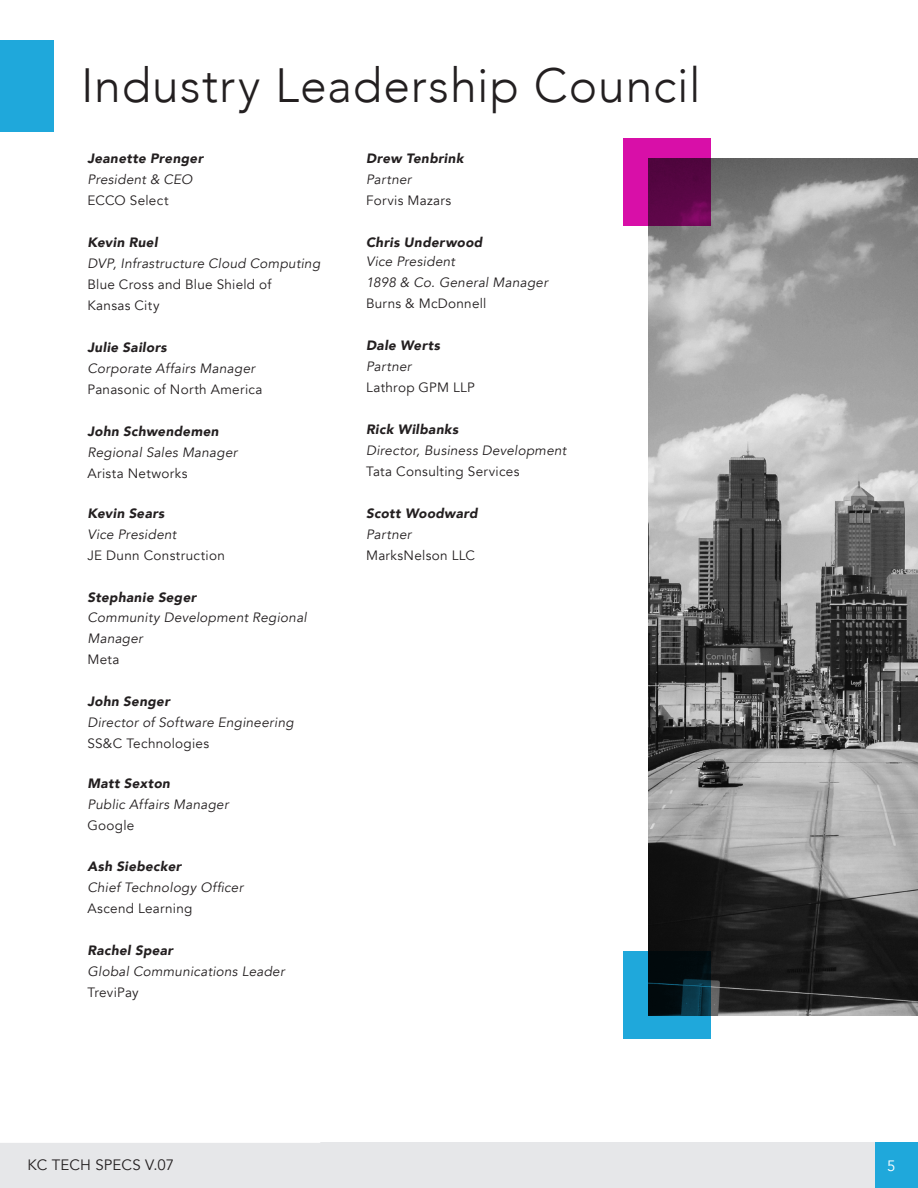
<style>
.page{position:relative;width:918px;height:1188px;background:#fff}
.page>*{position:absolute;margin:0;border:0;box-sizing:border-box;transform-origin:0 0}
.Headlines{font:300 48px "Avenir";letter-spacing:.02em;color:#231f20}
.t1{font:15px "Avenir";letter-spacing:.005em;color:#231f20}
.t2{font:15px "Avenir";color:#fff}
.Body_Copy{font:italic 13.5px/21px "Avenir";letter-spacing:.02em;color:#231f20}
.Body_Copy-2{font:13.5px "Avenir";letter-spacing:.02em;color:#231f20}
.Body_Copy-3{font:italic 900 13.5px/21px "Avenir";letter-spacing:.025em;color:#231f20}
.s1{font-weight:400}
</style>
<div class="page">
<div style="left:0;top:1142px;width:918px;height:46px;background:#e6e7e9"></div>
<div style="left:875px;top:1142px;width:43px;height:46px;background:#1fa8db"></div>
<div style="left:0;top:40px;width:54px;height:92px;background:#1fa8db"></div>
<hr style="left:0;top:1141px;width:320px;height:2px;background:#fff">
<img style="left:648px;top:159px;width:270px;height:857px">
<svg style="left:624px;top:951px;width:87px;height:87px;background:#105975"></svg>
<svg style="left:624px;top:138px;width:87px;height:87px;background:#920971"></svg>
<p class="Headlines" style="left:81px;top:57px;width:621px">Industry Leadership Council</p>
<p class="Body_Copy-3" style="left:87px;top:147px;width:117px">Jeanette Prenger</p>
<p class="Body_Copy" style="left:87px;top:169px;width:107px">President &amp; CEO</p>
<p class="Body_Copy-2" style="left:87px;top:192px;width:83px">ECCO Select</p>
<p class="Body_Copy-3" style="left:87px;top:231px;width:72px">Kevin Ruel</p>
<p class="Body_Copy" style="left:87px;top:253px;width:234px">DVP, Infrastructure Cloud Computing</p>
<p class="Body_Copy-2" style="left:87px;top:276px;width:185px">Blue Cross and Blue Shield of</p>
<p class="Body_Copy-2" style="left:87px;top:297px;width:74px">Kansas City</p>
<p class="Body_Copy-3" style="left:87px;top:336px;width:81px">Julie Sailors</p>
<p class="Body_Copy" style="left:87px;top:358px;width:169px">Corporate Affairs Manager</p>
<p class="Body_Copy-2" style="left:87px;top:381px;width:177px">Panasonic of North America</p>
<p class="Body_Copy-3" style="left:87px;top:420px;width:133px">John Schwendemen</p>
<p class="Body_Copy" style="left:87px;top:442px;width:151px">Regional Sales Manager</p>
<p class="Body_Copy-2" style="left:87px;top:465px;width:102px">Arista Networks</p>
<p class="Body_Copy-3" style="left:87px;top:503px;width:79px">Kevin Sears</p>
<p class="Body_Copy" style="left:87px;top:524px;width:90px">Vice President</p>
<p class="Body_Copy-2" style="left:87px;top:547px;width:139px">JE Dunn Construction</p>
<p class="Body_Copy-3" style="left:87px;top:587px;width:110px">Stephanie Seger</p>
<p class="Body_Copy" style="left:87px;top:607px;width:221px">Community Development Regional<br>Manager</p>
<p class="Body_Copy-2" style="left:87px;top:651px;width:34px">Meta</p>
<p class="Body_Copy-3" style="left:87px;top:690px;width:84px">John Senger</p>
<p class="Body_Copy" style="left:87px;top:712px;width:208px">Director of Software Engineering</p>
<p class="Body_Copy-2" style="left:87px;top:735px;width:123px">SS&amp;C Technologies</p>
<p class="Body_Copy-3" style="left:87px;top:773px;width:84px">Matt Sexton</p>
<p class="Body_Copy" style="left:87px;top:794px;width:143px">Public Affairs Manager</p>
<p class="Body_Copy-2" style="left:87px;top:817px;width:48px">Google</p>
<p class="Body_Copy-3" style="left:87px;top:855px;width:95px">Ash Siebecker</p>
<p class="Body_Copy" style="left:87px;top:877px;width:157px">Chief Technology Officer</p>
<p class="Body_Copy-2" style="left:87px;top:900px;width:106px">Ascend Learning</p>
<p class="Body_Copy-3" style="left:87px;top:939px;width:87px">Rachel Spear</p>
<p class="Body_Copy" style="left:87px;top:961px;width:199px">Global Communications Leader</p>
<p class="Body_Copy-2" style="left:87px;top:984px;width:53px">TreviPay</p>
<p class="Body_Copy-3" style="left:366px;top:147px;width:99px">Drew Tenbrink<br><span class="s1">Partner</span></p>
<p class="Body_Copy-2" style="left:366px;top:192px;width:87px">Forvis Mazars</p>
<p class="Body_Copy-3" style="left:366px;top:231px;width:118px">Chris Underwood</p>
<p class="Body_Copy" style="left:366px;top:251px;width:90px">Vice President</p>
<p class="Body_Copy" style="left:366px;top:272px;width:183px">1898 &amp; Co. General Manager</p>
<p class="Body_Copy-2" style="left:366px;top:295px;width:122px">Burns &amp; McDonnell</p>
<p class="Body_Copy-3" style="left:366px;top:335px;width:75px">Dale Werts</p>
<p class="Body_Copy" style="left:366px;top:356px;width:47px">Partner</p>
<p class="Body_Copy-2" style="left:366px;top:379px;width:110px">Lathrop GPM LLP</p>
<p class="Body_Copy-3" style="left:366px;top:419px;width:94px">Rick Wilbanks</p>
<p class="Body_Copy" style="left:366px;top:440px;width:202px">Director, Business Development</p>
<p class="Body_Copy-2" style="left:366px;top:463px;width:155px">Tata Consulting Services</p>
<p class="Body_Copy-3" style="left:366px;top:503px;width:113px">Scott Woodward</p>
<p class="Body_Copy" style="left:366px;top:524px;width:47px">Partner</p>
<p class="Body_Copy-2" style="left:366px;top:547px;width:110px">MarksNelson LLC</p>
<p class="t1" style="left:28px;top:1156px;width:148px">KC TECH SPECS V.07</p>
<p class="t2" style="left:887px;top:1157px;width:10px">5</p>
</div>
